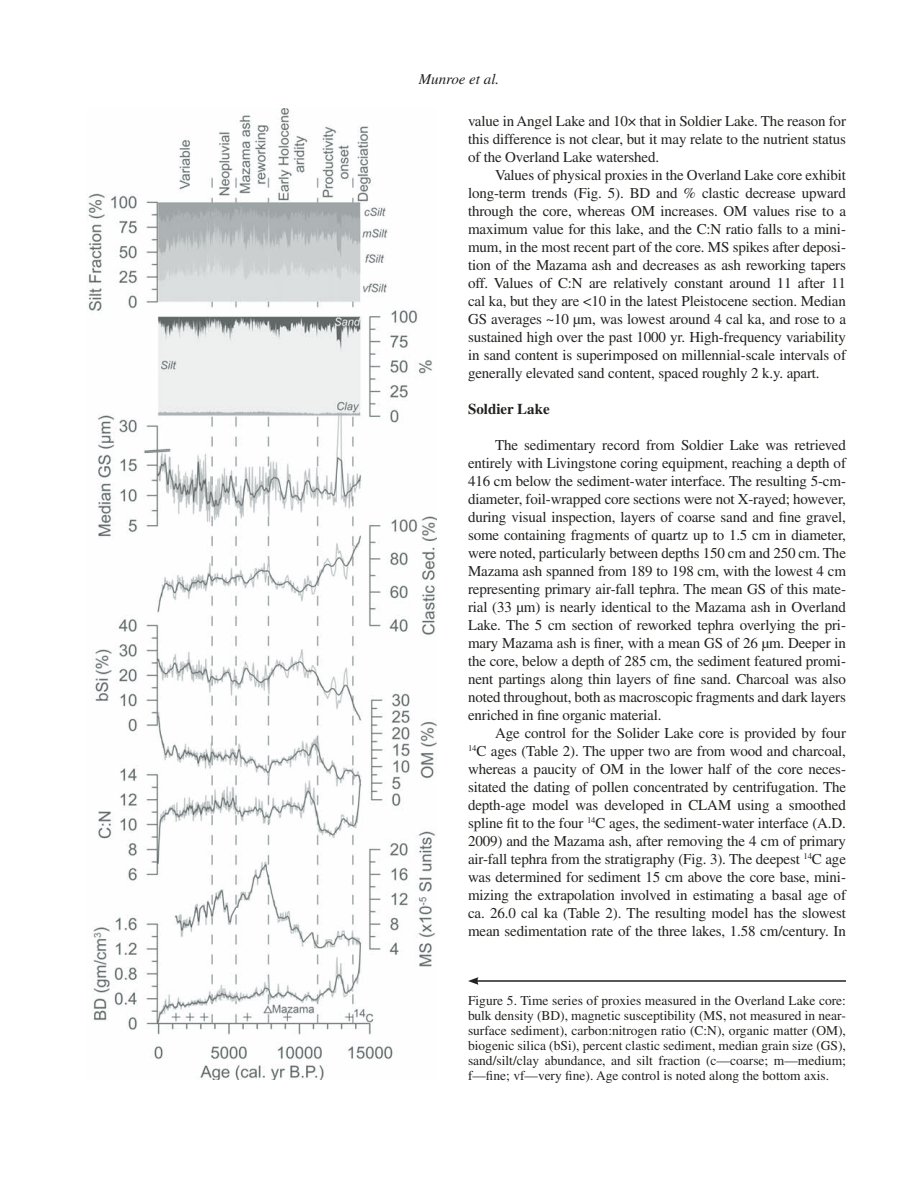
<style>
.page{position:relative;width:918px;height:1188px;background:#fff}
.page>*{position:absolute;margin:0;border:0;box-sizing:border-box;transform-origin:0 0}
.t1{font:15px/18px "Times";letter-spacing:-.01em;color:#20231e;text-align:justify}
.t2{font:italic 15px "Times";color:#20231e}
.t3{font:700 15px "Times";color:#20231e}
.t4{font:13.5px/15px "Times";color:#20231e;text-align:justify}
</style>
<div class="page">
<img style="left:88px;top:108px;width:349px;height:972px">
<hr style="left:476px;top:980px;width:370px;height:2px;background:#20231e">
<svg style="left:468px;top:977px;width:11px;height:8px"></svg>
<p class="t2" style="left:419px;top:73px;width:82px">Munroe et al.</p>
<p class="t1" style="left:468px;top:113px;width:380px">value in Angel Lake and 10× that in Soldier Lake. The reason for this difference is not clear, but it may relate to the nutrient status of the Overland Lake watershed.</p>
<p class="t1" style="left:468px;top:167px;width:380px;text-indent:27px">Values of physical proxies in the Overland Lake core exhibit long-term trends (Fig. 5). BD and % clastic decrease upward through the core, whereas OM increases. OM values rise to a maximum value for this lake, and the C:N ratio falls to a mini&shy;mum, in the most recent part of the core. MS spikes after deposi&shy;tion of the Mazama ash and decreases as ash reworking tapers off. Values of C:N are relatively constant around 11 after 11 cal ka, but they are &lt;10 in the latest Pleistocene section. Median GS averages ~10 µm, was lowest around 4 cal ka, and rose to a sustained high over the past 1000 yr. High-frequency variability in sand content is superimposed on millennial-scale intervals of generally elevated sand content, spaced roughly 2 k.y. apart.</p>
<p class="t3" style="left:468px;top:404px;width:83px">Soldier Lake</p>
<p class="t1" style="left:468px;top:437px;width:380px;text-indent:27px">The sedimentary record from Soldier Lake was retrieved entirely with Livingstone coring equipment, reaching a depth of 416 cm below the sediment-water interface. The resulting 5-cm&shy;diameter, foil-wrapped core sections were not X-rayed; however, during visual inspection, layers of coarse sand and fine gravel, some containing fragments of quartz up to 1.5 cm in diameter, were noted, particularly between depths 150 cm and 250 cm. The Mazama ash spanned from 189 to 198 cm, with the lowest 4 cm representing primary air-fall tephra. The mean GS of this mate&shy;rial (33 µm) is nearly identical to the Mazama ash in Overland Lake. The 5 cm section of reworked tephra overlying the pri&shy;mary Mazama ash is finer, with a mean GS of 26 µm. Deeper in the core, below a depth of 285 cm, the sediment featured promi&shy;nent partings along thin layers of fine sand. Charcoal was also noted throughout, both as macroscopic fragments and dark layers enriched in fine organic material.</p>
<p class="t1" style="left:468px;top:725px;width:380px;text-indent:27px">Age control for the Solider Lake core is provided by four <sup>14</sup>C ages (Table 2). The upper two are from wood and charcoal, whereas a paucity of OM in the lower half of the core neces&shy;sitated the dating of pollen concentrated by centrifugation. The depth-age model was developed in CLAM using a smoothed spline fit to the four <sup>14</sup>C ages, the sediment-water interface (A.D.<br>2009) and the Mazama ash, after removing the 4 cm of primary air-fall tephra from the stratigraphy (Fig. 3). The deepest <sup>14</sup>C age was determined for sediment 15 cm above the core base, mini&shy;mizing the extrapolation involved in estimating a basal age of ca. 26.0 cal ka (Table 2). The resulting model has the slowest mean sedimentation rate of the three lakes, 1.58 cm/century. In</p>
<p class="t4" style="left:468px;top:994px;width:380px">Figure 5. Time series of proxies measured in the Overland Lake core: bulk density (BD), magnetic susceptibility (MS, not measured in near&shy;surface sediment), carbon:nitrogen ratio (C:N), organic matter (OM), biogenic silica (bSi), percent clastic sediment, median grain size (GS), sand/silt/clay abundance, and silt fraction (c—coarse; m—medium; f—fine; vf—very fine). Age control is noted along the bottom axis.</p>
</div>
